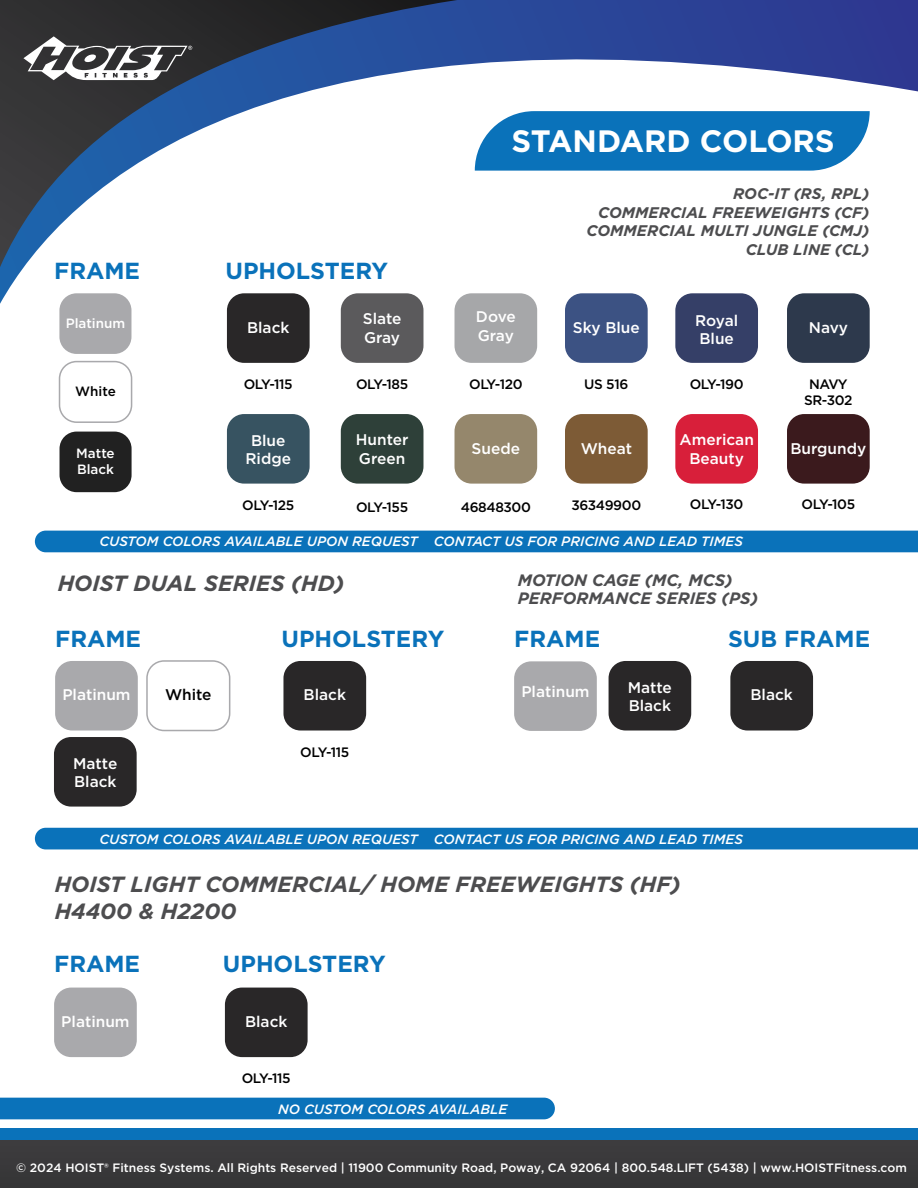
<style>
.page{position:relative;width:918px;height:1188px;background:#fff}
.page>*{position:absolute;margin:0;border:0;box-sizing:border-box;transform-origin:0 0}
.t1{font:700 30.9px "Gotham";color:#fff}
.t2{font:700 23.25px "Gotham";color:#0a72ba}
.t3{font:italic 700 22.05px/26.4px "Gotham";color:#4d4d4f}
.t4{font:italic 700 16.5px/17.1px "Gotham";color:#4d4d4f}
.t5{font:500 15.45px/18.5px "Gotham";color:#fff}
.t6{font:italic 700 15.45px/18.5px "Gotham";color:#4d4d4f;text-align:right}
.t7{font:500 15.45px "Gotham";color:#000}
.t8{font:500 13.65px/16.4px "Gotham";letter-spacing:-.03em;color:#000;text-align:center}
.t9{font:italic 500 13.5px "Gotham";color:#fff}
.t10{font:500 13.5px/16.2px "Gotham";color:#fff}
.t11{font:500 13.5px "Gotham";color:#000}
.t12{font:500 12.15px "Gotham";color:#fff}
</style>
<div class="page">
<div style="left:0;top:1128px;width:918px;height:60px;background:#0a72ba"></div>
<div style="left:0;top:1141px;width:918px;height:47px;background:#3a393b"></div>
<svg style="left:0;top:0;width:918px;height:304px"></svg>
<div style="left:59px;top:293px;width:72px;height:61px;background:#a9a9ac;border-radius:17px"></div>
<div style="left:227px;top:293px;width:83px;height:70px;background:#292728;border-radius:17px"></div>
<div style="left:341px;top:293px;width:82px;height:70px;background:#5b5a5c;border-radius:17px"></div>
<div style="left:455px;top:293px;width:82px;height:70px;background:#a6a7a9;border-radius:17px"></div>
<div style="left:565px;top:293px;width:83px;height:70px;background:#3c5283;border-radius:17px"></div>
<div style="left:675px;top:293px;width:83px;height:70px;background:#353f67;border-radius:17px"></div>
<div style="left:787px;top:293px;width:83px;height:70px;background:#2d394c;border-radius:17px"></div>
<div style="left:227px;top:414px;width:83px;height:70px;background:#375361;border-radius:17px"></div>
<div style="left:341px;top:414px;width:82px;height:70px;background:#2e4039;border-radius:17px"></div>
<div style="left:455px;top:414px;width:82px;height:70px;background:#95876c;border-radius:17px"></div>
<div style="left:565px;top:414px;width:83px;height:70px;background:#7d5b36;border-radius:17px"></div>
<div style="left:675px;top:414px;width:83px;height:70px;background:#d81f3a;border-radius:17px"></div>
<div style="left:787px;top:414px;width:83px;height:70px;background:#3b1a1d;border-radius:17px"></div>
<svg style="left:475px;top:111px;width:395px;height:60px;background:#1b7cbf"></svg>
<div style="left:55px;top:661px;width:83px;height:70px;background:#a9a9ac;border-radius:17px"></div>
<div style="left:283px;top:661px;width:83px;height:70px;background:#292728;border-radius:17px"></div>
<div style="left:609px;top:661px;width:82px;height:70px;background:#292728;border-radius:17px"></div>
<div style="left:54px;top:737px;width:83px;height:70px;background:#292728;border-radius:17px"></div>
<div style="left:146px;top:660px;width:84px;height:71px;border:2px solid #a9a9ac;border-radius:17px"></div>
<div style="left:59px;top:361px;width:73px;height:62px;border:2px solid #a9a9ac;border-radius:17px"></div>
<div style="left:60px;top:432px;width:72px;height:60px;background:#212121;border-radius:17px"></div>
<div style="left:35px;top:828px;width:883px;height:21px;background:#0a72ba"></div>
<div style="left:35px;top:531px;width:883px;height:21px;background:#0a72ba"></div>
<div style="left:0;top:1098px;width:555px;height:21px;background:#0a72ba"></div>
<div style="left:54px;top:988px;width:83px;height:69px;background:#a9a9ac;border-radius:17px"></div>
<div style="left:225px;top:988px;width:83px;height:69px;background:#292728;border-radius:17px"></div>
<div style="left:514px;top:661px;width:83px;height:70px;background:#a9a9ac;border-radius:17px"></div>
<div style="left:730px;top:661px;width:83px;height:70px;background:#292728;border-radius:17px"></div>
<h1 class="t1" style="left:512px;top:121px;width:325px">STANDARD COLORS</h1>
<h2 class="t2" style="left:54px;top:255px;width:88px">FRAME</h2>
<h2 class="t2" style="left:225px;top:255px;width:164px">UPHOLSTERY</h2>
<p class="t6" style="left:587px;top:184px;width:284px">ROC-IT (RS, RPL)<br>COMMERCIAL FREEWEIGHTS (CF)<br>COMMERCIAL MULTI JUNGLE (CMJ)<br>CLUB LINE (CL)</p>
<p class="t5" style="left:247px;top:318px;width:44px">Black</p>
<p class="t5" style="left:363px;top:309px;width:40px">Slate<br>Gray</p>
<p class="t5" style="left:476px;top:307px;width:41px">Dove<br>Gray</p>
<p class="t5" style="left:573px;top:318px;width:68px">Sky Blue</p>
<p class="t10" style="left:66px;top:315px;width:61px">Platinum</p>
<p class="t5" style="left:695px;top:311px;width:44px">Royal<br>Blue</p>
<p class="t5" style="left:809px;top:318px;width:41px">Navy</p>
<p class="t11" style="left:75px;top:382px;width:42px">White</p>
<p class="t10" style="left:76px;top:445px;width:40px">Matte<br>Black</p>
<p class="t8" style="left:244px;top:376px;width:51px">OLY-115</p>
<p class="t8" style="left:356px;top:376px;width:54px">OLY-185</p>
<p class="t8" style="left:469px;top:376px;width:55px">OLY-120</p>
<p class="t8" style="left:584px;top:376px;width:46px">US 516</p>
<p class="t8" style="left:690px;top:376px;width:55px">OLY-190</p>
<p class="t8" style="left:804px;top:376px;width:50px">NAVY<br>SR-302</p>
<p class="t5" style="left:245px;top:431px;width:47px;text-align:center">Blue<br>Ridge</p>
<p class="t5" style="left:356px;top:430px;width:54px">Hunter<br>Green</p>
<p class="t5" style="left:472px;top:439px;width:50px">Suede</p>
<p class="t5" style="left:581px;top:439px;width:53px">Wheat</p>
<p class="t5" style="left:680px;top:430px;width:76px;text-align:center">American<br>Beauty</p>
<p class="t5" style="left:790px;top:439px;width:77px">Burgundy</p>
<p class="t8" style="left:242px;top:497px;width:54px">OLY-125</p>
<p class="t8" style="left:356px;top:499px;width:54px">OLY-155</p>
<p class="t8" style="left:461px;top:499px;width:72px">46848300</p>
<p class="t8" style="left:571px;top:497px;width:71px">36349900</p>
<p class="t8" style="left:690px;top:496px;width:55px">OLY-130</p>
<p class="t8" style="left:802px;top:496px;width:55px">OLY-105</p>
<p class="t9" style="left:99px;top:533px;width:645px">CUSTOM COLORS AVAILABLE UPON REQUEST CONTACT US FOR PRICING AND LEAD TIMES</p>
<h3 class="t3" style="left:58px;top:570px;width:288px">HOIST DUAL SERIES (HD)</h3>
<h2 class="t2" style="left:55px;top:623px;width:88px">FRAME</h2>
<h2 class="t2" style="left:281px;top:623px;width:164px">UPHOLSTERY</h2>
<p class="t4" style="left:518px;top:572px;width:242px">MOTION CAGE (MC, MCS)<br>PERFORMANCE SERIES (PS)</p>
<h2 class="t2" style="left:514px;top:623px;width:88px">FRAME</h2>
<h2 class="t2" style="left:728px;top:623px;width:144px">SUB FRAME</h2>
<p class="t5" style="left:62px;top:686px;width:70px">Platinum</p>
<p class="t7" style="left:165px;top:685px;width:48px">White</p>
<p class="t5" style="left:73px;top:754px;width:46px">Matte<br>Black</p>
<p class="t5" style="left:304px;top:686px;width:44px">Black</p>
<p class="t5" style="left:628px;top:678px;width:46px">Matte<br>Black</p>
<p class="t5" style="left:521px;top:682px;width:70px">Platinum</p>
<p class="t5" style="left:751px;top:686px;width:44px">Black</p>
<p class="t8" style="left:300px;top:744px;width:51px">OLY-115</p>
<p class="t9" style="left:99px;top:830px;width:645px">CUSTOM COLORS AVAILABLE UPON REQUEST CONTACT US FOR PRICING AND LEAD TIMES</p>
<h3 class="t3" style="left:55px;top:871px;width:628px">HOIST LIGHT COMMERCIAL/ HOME FREEWEIGHTS (HF)<br>H4400 &amp; H2200</h3>
<h2 class="t2" style="left:54px;top:949px;width:88px">FRAME</h2>
<h2 class="t2" style="left:223px;top:949px;width:164px">UPHOLSTERY</h2>
<p class="t5" style="left:61px;top:1012px;width:70px">Platinum</p>
<p class="t5" style="left:245px;top:1012px;width:44px">Black</p>
<p class="t8" style="left:242px;top:1070px;width:51px">OLY-115</p>
<p class="t9" style="left:278px;top:1100px;width:231px">NO CUSTOM COLORS AVAILABLE</p>
<p class="t12" style="left:16px;top:1160px;width:892px">© 2024 HOIST® Fitness Systems. All Rights Reserved | 11900 Community Road, Poway, CA 92064 | 800.548.LIFT (5438) | www.HOISTFitness.com</p>
</div>
